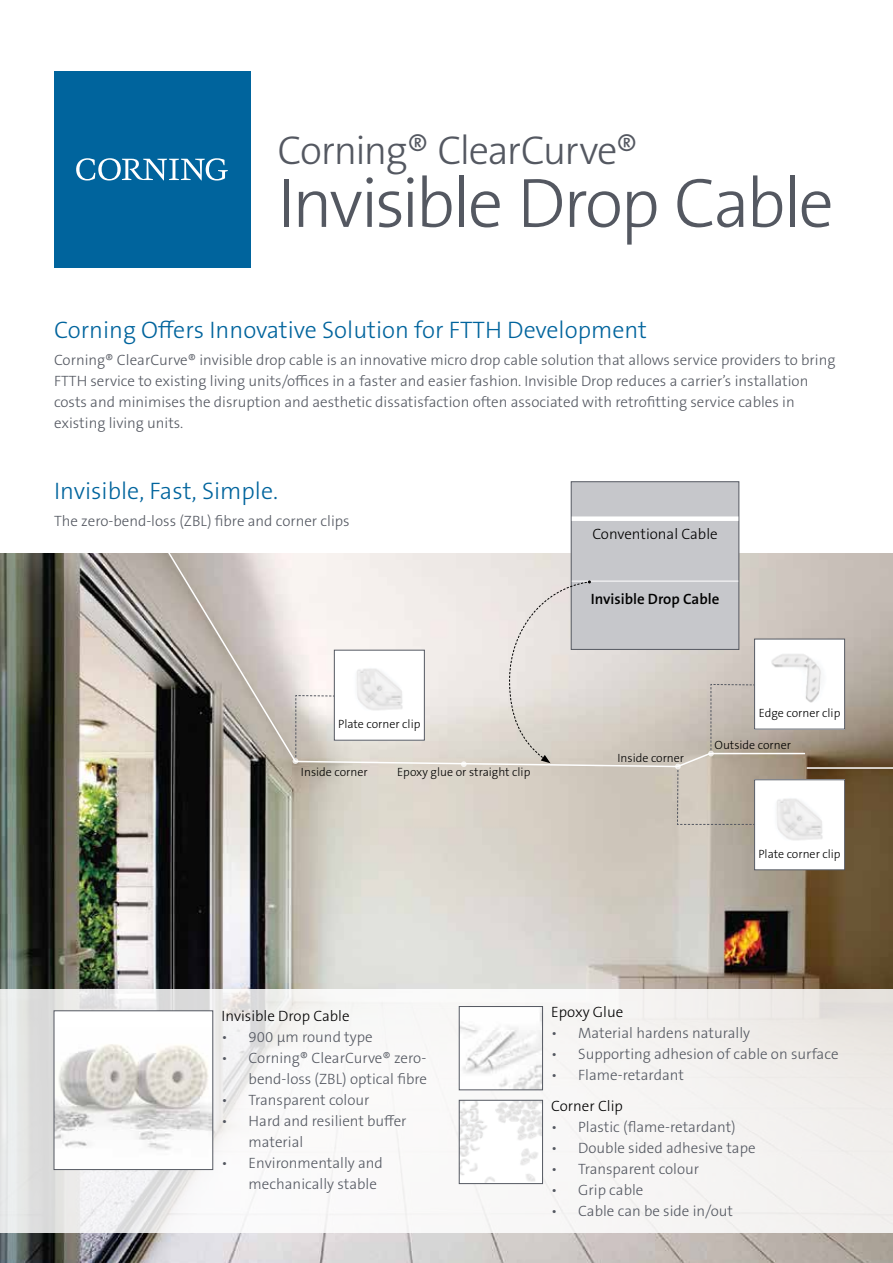
<style>
.page{position:relative;width:893px;height:1263px;background:#fff}
.page>*{position:absolute;margin:0;border:0;box-sizing:border-box;transform-origin:0 0}
.t1{font:300 70.5px "The Sans B W3";letter-spacing:-.035em;color:#545861}
.t2{font:300 40.5px "The Sans B W3";letter-spacing:-.035em;color:#545861}
.t3{font:300 24px "The Sans B W3";color:#00649d}
.t4{font:300 15px/21px "The Sans B W3";color:#545861}
.t5{font:300 15px "The Sans B W3";color:#000}
.t6{font:600 15px "The Sans B W6";color:#000}
.t7{font:300 12px "The Sans B W3";color:#000}
</style>
<div class="page">
<img style="left:0;top:553px;width:893px;height:710px">
<svg style="left:0;top:989px;width:893px;height:243px;fill:#f5f4f3"></svg>
<img style="left:756px;top:781px;width:87px;height:87px">
<div style="left:754px;top:779px;width:91px;height:91px;border:1px solid #545861"></div>
<div style="left:54px;top:71px;width:196px;height:196px;background:#00649d"></div>
<svg style="left:76px;top:158px;width:152px;height:23px"></svg>
<img style="left:461px;top:1102px;width:80px;height:80px">
<div style="left:459px;top:1100px;width:84px;height:84px;border:1px solid #545861"></div>
<img style="left:461px;top:1008px;width:80px;height:80px">
<div style="left:459px;top:1006px;width:84px;height:84px;border:1px solid #545861"></div>
<img style="left:807px;top:641px;width:36px;height:86px">
<div style="left:754px;top:639px;width:91px;height:90px;border:1px solid #545861"></div>
<div style="left:54px;top:1011px;width:159px;height:158px;background:#fff"></div>
<img style="left:56px;top:1044px;width:155px;height:106px">
<div style="left:54px;top:1010px;width:159px;height:160px;border:1px solid #545861"></div>
<svg style="left:158px;top:536px;width:649px;height:232px"></svg>
<hr style="left:807px;top:767px;width:86px;height:2px;background:#fff">
<div style="left:571px;top:481px;width:168px;height:169px;background:#c6c7cb;border:1px solid #545861"></div>
<hr style="left:572px;top:581px;width:166px;height:1px;background:#fff">
<div style="left:572px;top:516px;width:166px;height:5px;background:#fff"></div>
<img style="left:336px;top:652px;width:87px;height:86px">
<div style="left:334px;top:650px;width:91px;height:90px;border:1px solid #545861"></div>
<svg style="left:293px;top:695px;width:42px;height:69px;background:#d4cfc8"></svg>
<svg style="left:461px;top:761px;width:6px;height:6px"></svg>
<svg style="left:675px;top:764px;width:80px;height:61px;background:#beb5a8"></svg>
<svg style="left:708px;top:684px;width:47px;height:72px;background:#bfb7ad"></svg>
<svg style="left:509px;top:580px;width:82px;height:183px;background:#dcd8d3"></svg>
<h2 class="t2" style="left:277px;top:124px;width:362px">Corning® ClearCurve®</h2>
<h1 class="t1" style="left:277px;top:158px;width:558px">Invisible Drop Cable</h1>
<h3 class="t3" style="left:54px;top:315px;width:594px">Corning Offers Innovative Solution for FTTH Development</h3>
<p class="t4" style="left:54px;top:350px;width:783px">Corning® ClearCurve® invisible drop cable is an innovative micro drop cable solution that allows service providers to bring FTTH service to existing living units/offices in a faster and easier fashion. Invisible Drop reduces a carrier’s installation costs and minimises the disruption and aesthetic dissatisfaction often associated with retrofitting service cables in existing living units.</p>
<h3 class="t3" style="left:54px;top:475px;width:226px">Invisible, Fast, Simple.</h3>
<p class="t4" style="left:54px;top:510px;width:297px">The zero-bend-loss (ZBL) fibre and corner clips</p>
<p class="t7" style="left:338px;top:716px;width:84px">Plate corner clip</p>
<p class="t7" style="left:301px;top:764px;width:68px">Inside corner</p>
<p class="t7" style="left:397px;top:764px;width:135px">Epoxy glue or straight clip</p>
<p class="t5" style="left:592px;top:524px;width:127px">Conventional Cable</p>
<p class="t6" style="left:591px;top:589px;width:130px">Invisible Drop Cable</p>
<p class="t7" style="left:759px;top:705px;width:83px">Edge corner clip</p>
<p class="t7" style="left:617px;top:750px;width:68px">Inside corner</p>
<p class="t7" style="left:714px;top:737px;width:78px">Outside corner</p>
<p class="t7" style="left:758px;top:846px;width:84px">Plate corner clip</p>
<p class="t5" style="left:222px;top:1007px;width:129px">Invisible Drop Cable</p>
<p class="t4" style="left:222px;top:1027px;width:153px">• 900 μm round type</p>
<p class="t4" style="left:222px;top:1048px;width:207px;text-align:right">• Corning® ClearCurve® zero&shy;bend-loss (ZBL) optical fibre</p>
<p class="t4" style="left:222px;top:1090px;width:149px">• Transparent colour</p>
<p class="t4" style="left:249px;top:1111px;width:159px;text-indent:-27px">• Hard and resilient buffer material</p>
<p class="t4" style="left:249px;top:1153px;width:136px;text-indent:-27px">• Environmentally and mechanically stable</p>
<p class="t5" style="left:551px;top:1002px;width:74px">Epoxy Glue</p>
<p class="t4" style="left:551px;top:1023px;width:200px">• Material hardens naturally</p>
<p class="t4" style="left:551px;top:1044px;width:289px">• Supporting adhesion of cable on surface</p>
<p class="t4" style="left:551px;top:1065px;width:134px">• Flame-retardant</p>
<p class="t5" style="left:551px;top:1096px;width:73px">Corner Clip</p>
<p class="t4" style="left:551px;top:1116px;width:186px">• Plastic (flame-retardant)</p>
<p class="t4" style="left:551px;top:1137px;width:206px">• Double sided adhesive tape</p>
<p class="t4" style="left:551px;top:1158px;width:149px">• Transparent colour</p>
<p class="t4" style="left:551px;top:1179px;width:94px">• Grip cable</p>
<p class="t4" style="left:551px;top:1200px;width:183px">• Cable can be side in/out</p>
</div>
